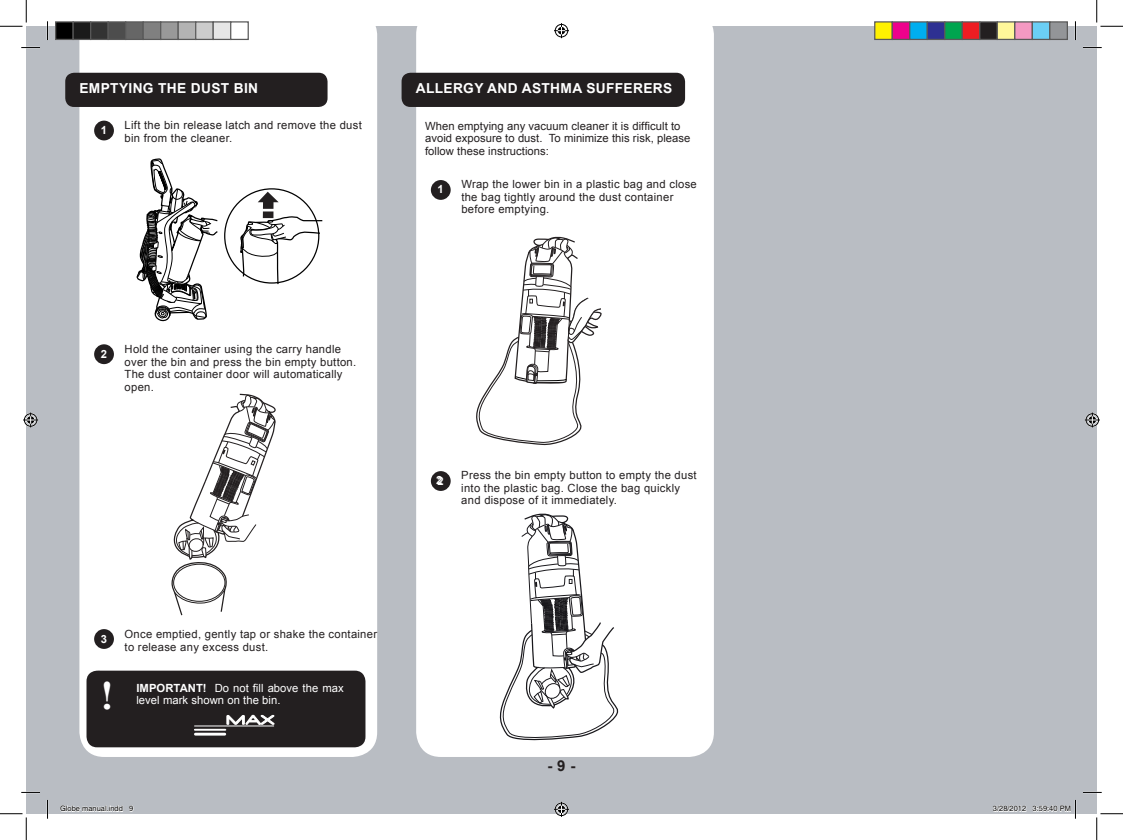
<style>
.page{position:relative;width:1123px;height:840px;background:#fff}
.page>*{position:absolute;margin:0;border:0;box-sizing:border-box;transform-origin:0 0}
.t1{font:700 37.5px "Century Schoolbook";color:#fff}
.t2{font:700 15px "Arial";color:#231f20}
.t3{font:700 13.75px "Arial";letter-spacing:.025em;color:#fff}
.t4{font:11.25px/12.5px "Arial";letter-spacing:.025em;color:#231f20}
.t5{font:11.25px/12.5px "Arial";letter-spacing:.005em;color:#231f20}
.t6{font:11.25px "Arial";letter-spacing:.005em;color:#fff}
.t7{font:700 11.25px "Arial";color:#fff}
.t8{font:7.5px "Helvetica";color:#000}
.s1{font-weight:700}
</style>
<div class="page">
<div style="left:26px;top:26px;width:1070px;height:787px;background:#b9bdc3"></div>
<div style="left:79px;top:26px;width:298px;height:730px;background:#fff"></div>
<div style="left:416px;top:26px;width:298px;height:730px;background:#fff"></div>
<div style="left:65px;top:73px;width:262px;height:34px;background:#231f20;border-radius:9px"></div>
<div style="left:401px;top:73px;width:284px;height:34px;background:#231f20;border-radius:9px"></div>
<div style="left:94px;top:121px;width:20px;height:19px;background:#231f20;border-radius:50%"></div>
<div style="left:431px;top:180px;width:20px;height:20px;background:#231f20;border-radius:50%"></div>
<div style="left:94px;top:344px;width:20px;height:20px;background:#231f20;border-radius:50%"></div>
<svg style="left:431px;top:471px;width:20px;height:19px"></svg>
<svg style="left:434px;top:473px;width:12px;height:14px"></svg>
<svg style="left:94px;top:628px;width:20px;height:20px"></svg>
<svg style="left:98px;top:630px;width:12px;height:15px"></svg>
<div style="left:86px;top:670px;width:279px;height:77px;background:#231f20;border-radius:11px"></div>
<svg style="left:136px;top:158px;width:83px;height:164px;background:#c8c8c8"></svg>
<svg style="left:240px;top:192px;width:83px;height:93px;background:#dedede"></svg>
<svg style="left:170px;top:393px;width:107px;height:223px;background:#e3e3e3"></svg>
<svg style="left:497px;top:512px;width:124px;height:231px;background:#e1e0e1"></svg>
<svg style="left:474px;top:236px;width:130px;height:209px;background:#e5e4e4"></svg>
<hr style="left:194px;top:725px;width:80px;height:1px;background:#fff">
<hr style="left:195px;top:728px;width:30px;height:2px;background:#fff">
<hr style="left:195px;top:732px;width:30px;height:3px;background:#fff">
<svg style="left:226px;top:714px;width:49px;height:11px"></svg>
<svg style="left:21px;top:47px;width:19px;height:1px"></svg>
<svg style="left:1083px;top:47px;width:18px;height:1px"></svg>
<svg style="left:47px;top:21px;width:1px;height:19px"></svg>
<svg style="left:47px;top:800px;width:1px;height:18px"></svg>
<svg style="left:1074px;top:21px;width:2px;height:19px"></svg>
<svg style="left:0;top:0;width:27px;height:27px"></svg>
<svg style="left:0;top:813px;width:27px;height:26px"></svg>
<svg style="left:1096px;top:0;width:27px;height:27px"></svg>
<svg style="left:1096px;top:813px;width:27px;height:26px"></svg>
<svg style="left:554px;top:23px;width:15px;height:15px"></svg>
<svg style="left:554px;top:801px;width:15px;height:15px"></svg>
<svg style="left:23px;top:412px;width:15px;height:15px"></svg>
<svg style="left:1085px;top:412px;width:14px;height:15px"></svg>
<div style="left:56px;top:22px;width:17px;height:17px;background:#000"></div>
<div style="left:55px;top:21px;width:19px;height:19px;border:1px solid #595959"></div>
<div style="left:73px;top:22px;width:18px;height:17px;background:#1a1a1a"></div>
<div style="left:73px;top:21px;width:18px;height:19px;border:1px solid #595959"></div>
<div style="left:91px;top:22px;width:17px;height:17px;background:#333"></div>
<div style="left:90px;top:21px;width:19px;height:19px;border:1px solid #595959"></div>
<div style="left:108px;top:22px;width:18px;height:17px;background:#4d4d4d"></div>
<div style="left:108px;top:21px;width:18px;height:19px;border:1px solid #595959"></div>
<div style="left:126px;top:22px;width:17px;height:17px;background:#666"></div>
<div style="left:125px;top:21px;width:19px;height:19px;border:1px solid #595959"></div>
<div style="left:143px;top:22px;width:18px;height:17px;background:#808080"></div>
<div style="left:143px;top:21px;width:18px;height:19px;border:1px solid #595959"></div>
<div style="left:161px;top:22px;width:17px;height:17px;background:#999"></div>
<div style="left:160px;top:21px;width:19px;height:19px;border:1px solid #595959"></div>
<div style="left:178px;top:22px;width:18px;height:17px;background:#b3b3b3"></div>
<div style="left:178px;top:21px;width:18px;height:19px;border:1px solid #595959"></div>
<div style="left:196px;top:22px;width:17px;height:17px;background:#ccc"></div>
<div style="left:195px;top:21px;width:19px;height:19px;border:1px solid #595959"></div>
<div style="left:213px;top:22px;width:18px;height:17px;background:#e6e6e6"></div>
<div style="left:213px;top:21px;width:18px;height:19px;border:1px solid #595959"></div>
<div style="left:231px;top:22px;width:17px;height:17px;background:#fff"></div>
<div style="left:230px;top:21px;width:19px;height:19px;border:1px solid #595959"></div>
<div style="left:874px;top:22px;width:18px;height:17px;background:#fff101"></div>
<div style="left:874px;top:21px;width:19px;height:19px;border:1px solid #595959"></div>
<div style="left:892px;top:22px;width:17px;height:17px;background:#ed028c"></div>
<div style="left:891px;top:21px;width:19px;height:19px;border:1px solid #595959"></div>
<div style="left:909px;top:22px;width:18px;height:17px;background:#00aeef"></div>
<div style="left:909px;top:21px;width:19px;height:19px;border:1px solid #595959"></div>
<div style="left:927px;top:22px;width:17px;height:17px;background:#2e3092"></div>
<div style="left:926px;top:21px;width:19px;height:19px;border:1px solid #595959"></div>
<div style="left:944px;top:22px;width:18px;height:17px;background:#00a54f"></div>
<div style="left:944px;top:21px;width:19px;height:19px;border:1px solid #595959"></div>
<div style="left:962px;top:22px;width:17px;height:17px;background:#ee1d23"></div>
<div style="left:961px;top:21px;width:19px;height:19px;border:1px solid #595959"></div>
<div style="left:979px;top:22px;width:18px;height:17px;background:#231f20"></div>
<div style="left:979px;top:21px;width:19px;height:19px;border:1px solid #595959"></div>
<div style="left:997px;top:22px;width:17px;height:17px;background:#fff79a"></div>
<div style="left:996px;top:21px;width:19px;height:19px;border:1px solid #595959"></div>
<div style="left:1014px;top:22px;width:18px;height:17px;background:#f499c2"></div>
<div style="left:1014px;top:21px;width:19px;height:19px;border:1px solid #595959"></div>
<div style="left:1032px;top:22px;width:17px;height:17px;background:#6bcff6"></div>
<div style="left:1031px;top:21px;width:19px;height:19px;border:1px solid #595959"></div>
<div style="left:1049px;top:22px;width:18px;height:17px;background:#939598"></div>
<div style="left:1049px;top:21px;width:19px;height:19px;border:1px solid #595959"></div>
<svg style="left:60px;top:805px;width:63px;height:6px"></svg>
<svg style="left:129px;top:805px;width:5px;height:6px"></svg>
<svg style="left:992px;top:805px;width:34px;height:6px"></svg>
<svg style="left:1032px;top:800px;width:44px;height:18px"></svg>
<p class="t3" style="left:79px;top:79px;width:180px">EMPTYING THE DUST BIN</p>
<p class="t3" style="left:416px;top:79px;width:258px">ALLERGY AND ASTHMA SUFFERERS</p>
<p class="t7" style="left:101px;top:122px;width:8px">1</p>
<p class="t4" style="left:125px;top:119px;width:239px">Lift the bin release latch and remove the dust bin from the cleaner.</p>
<p class="t5" style="left:425px;top:120px;width:267px">When emptying any vacuum cleaner it is difficult to avoid exposure to dust. To minimize this risk, please follow these instructions:</p>
<p class="t7" style="left:437px;top:182px;width:8px">1</p>
<p class="t4" style="left:461px;top:178px;width:237px">Wrap the lower bin in a plastic bag and close the bag tightly around the dust container before emptying.</p>
<p class="t7" style="left:101px;top:346px;width:8px">2</p>
<p class="t4" style="left:125px;top:343px;width:233px">Hold the container using the carry handle over the bin and press the bin empty button.</p>
<p class="t4" style="left:125px;top:368px;width:219px">The dust container door will automatically open.</p>
<p class="t7" style="left:436px;top:472px;width:8px">2</p>
<p class="t4" style="left:461px;top:469px;width:237px">Press the bin empty button to empty the dust into the plastic bag. Close the bag quickly and dispose of it immediately.</p>
<p class="t7" style="left:101px;top:630px;width:8px">3</p>
<p class="t4" style="left:125px;top:628px;width:254px">Once emptied, gently tap or shake the container to release any excess dust.</p>
<p class="t1" style="left:101px;top:666px;width:13px">!</p>
<p class="t6" style="left:136px;top:680px;width:209px"><span class="s1">IMPORTANT!</span> Do not fill above the max</p>
<p class="t6" style="left:136px;top:692px;width:146px">level mark shown on the bin.</p>
<p class="t2" style="left:547px;top:755px;width:30px">- 9 -</p>
<p class="t8" style="left:60px;top:803px;width:75px">Globe manual.indd 9</p>
<p class="t8" style="left:993px;top:803px;width:79px">3/28/2012 3:59:40 PM</p>
</div>
